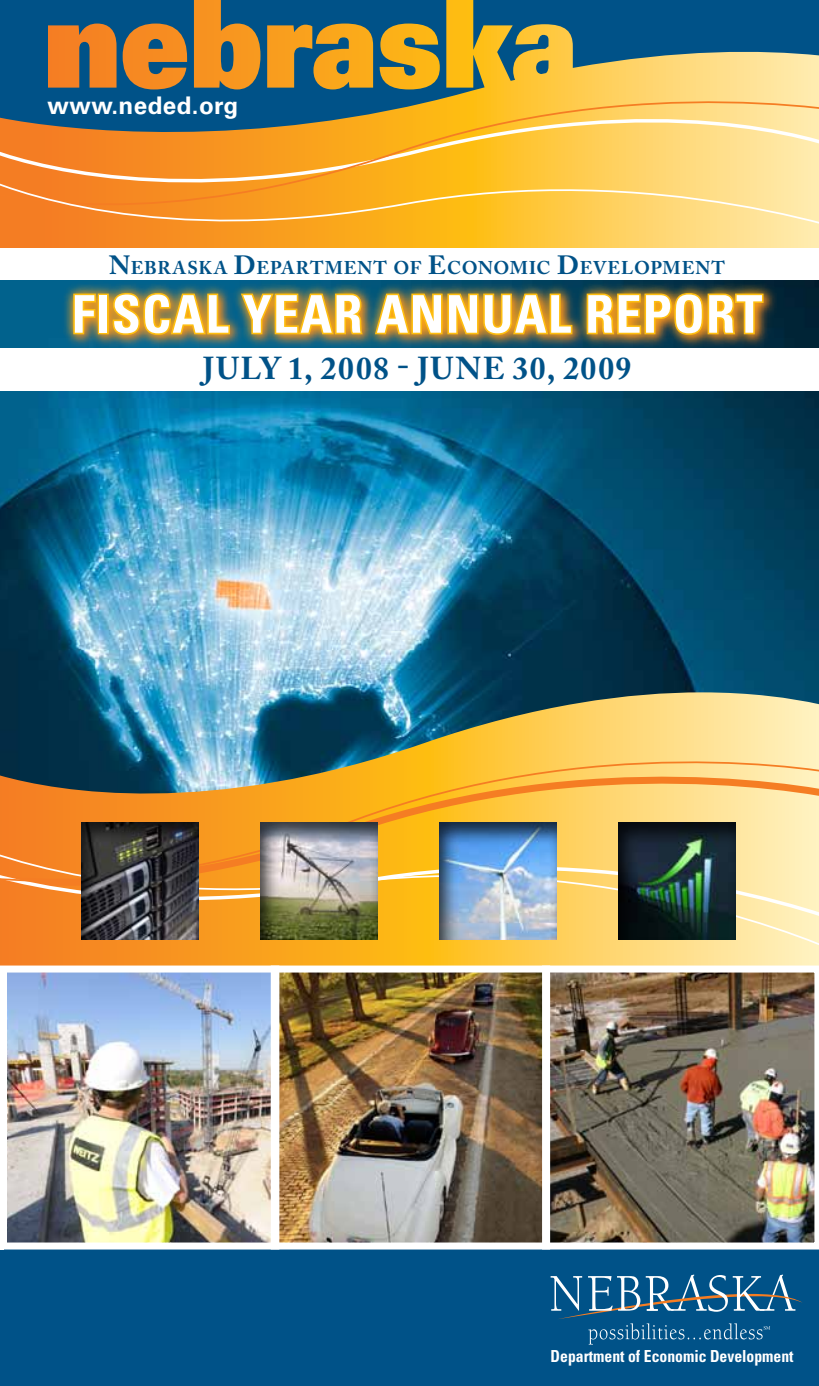
<style>
.page{position:relative;width:819px;height:1386px;background:#fff}
.page>*{position:absolute;margin:0;border:0;box-sizing:border-box;transform-origin:0 0}
.t1{font:700 condensed 51.98px "Univers LT Std";letter-spacing:.025em;color:#fff}
.t2{font:700 31.5px "Adobe Caslon Pro";letter-spacing:.05em;color:#005288}
.t3{font:700 24.32px "Univers LT Std";letter-spacing:.015em;color:#fff}
.t4{font:700 18.38px "Adobe Caslon Pro";letter-spacing:.045em;color:#005288}
.t5{font:700 condensed 16.62px "Univers LT Std";color:#fff;scale:.95 1}
.s1{font-size:26.25px}
</style>
<div class="page">
<img style="left:0;top:280px;width:819px;height:412px">
<svg style="left:47px;top:0;width:772px;height:71px;background:#697763"></svg>
<svg style="left:0;top:71px;width:819px;height:89px;background:#bfa35a"></svg>
<div style="left:0;top:1116px;width:819px;height:270px;background:#005288"></div>
<div style="left:0;top:0;width:47px;height:99px;background:#005288"></div>
<img style="left:0;top:692px;width:819px;height:274px">
<img style="left:8px;top:974px;width:534px;height:268px">
<svg style="left:56px;top:280px;width:721px;height:68px;background:#045071"></svg>
<div style="left:62px;top:282px;width:712px;height:63px;background:#febe10;opacity:.75"></div>
<svg style="left:72px;top:292px;width:25px;height:44px"></svg>
<div style="left:98px;top:294px;width:11px;height:40px;border:3px solid #febe10"></div>
<svg style="left:111px;top:291px;width:121px;height:46px;background:#c99c2c"></svg>
<svg style="left:238px;top:292px;width:128px;height:45px;background:#ca9d2b"></svg>
<svg style="left:373px;top:292px;width:201px;height:45px;background:#d19c23"></svg>
<svg style="left:585px;top:291px;width:180px;height:45px;background:#d59a1c"></svg>
<div style="left:0;top:348px;width:819px;height:43px;background:#fff"></div>
<svg style="left:551px;top:1275px;width:251px;height:70px"></svg>
<svg style="left:0;top:160px;width:819px;height:88px;background:#fbb444"></svg>
<svg style="left:0;top:910px;width:819px;height:54px;background:#fbb849"></svg>
<svg style="left:0;top:733px;width:819px;height:177px;background:#d1ab5a"></svg>
<div style="left:0;top:966px;width:279px;height:284px;border:7px solid #fff"></div>
<img style="left:550px;top:972px;width:269px;height:278px">
<hr style="left:0;top:966px;width:4px;height:284px;background:#fff">
<div style="left:79px;top:822px;width:121px;height:120px;background:#000;opacity:.75"></div>
<div style="left:258px;top:822px;width:121px;height:120px;background:#000;opacity:.75"></div>
<div style="left:437px;top:822px;width:121px;height:120px;background:#000;opacity:.75"></div>
<div style="left:616px;top:822px;width:121px;height:120px;background:#000;opacity:.75"></div>
<div style="left:271px;top:966px;width:279px;height:284px;border:7px solid #fff"></div>
<h3 class="t3" style="left:48px;top:92px;width:192px">www.neded.org</h3>
<p class="t4" style="left:109px;top:257px;width:617px"><span class="s1">N</span>EBRASKA <span class="s1">D</span>EPARTMENT OF <span class="s1">E</span>CONOMIC <span class="s1">D</span>EVELOPMENT</p>
<h1 class="t1" style="left:72px;top:282px;width:681px">Fiscal Year Annual Report</h1>
<h2 class="t2" style="left:203px;top:350px;width:430px">JULY 1, 2008 - JUNE 30, 2009</h2>
<p class="t5" style="left:551px;top:1346px;width:257px">Department of economic Development</p>
</div>
